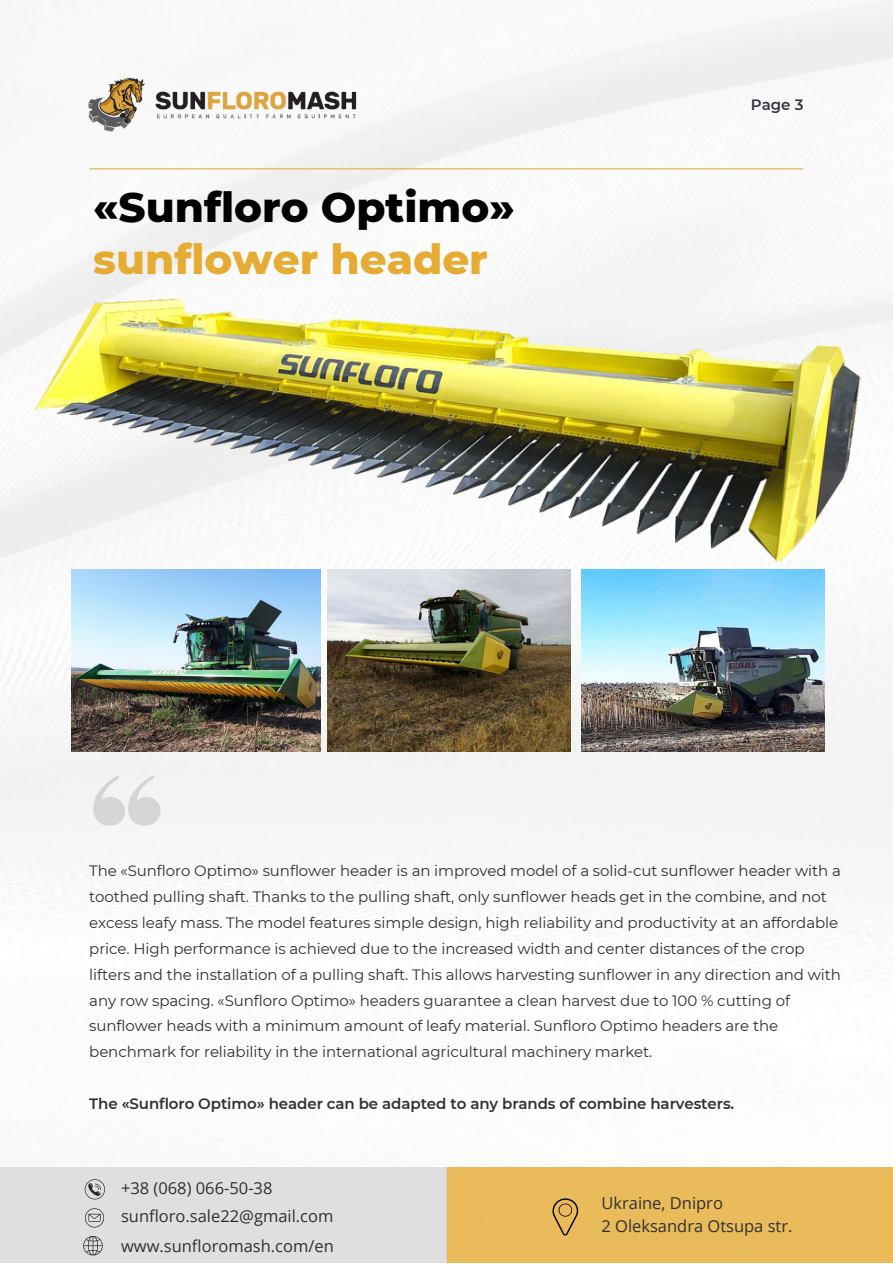
<style>
.page{position:relative;width:893px;height:1264px;background:#fff}
.page>*{position:absolute;margin:0;border:0;box-sizing:border-box;transform-origin:0 0}
.t1{font:800 42px "Montserrat";color:#000}
.t2{font:800 42px "Montserrat";color:#e5ab32}
.t3{font:16.5px/22.5px "Open Sans";color:#303030}
.t4{font:15px/25.8px "Montserrat";letter-spacing:-.005em;color:#303030}
.t5{font:600 15px "Montserrat";letter-spacing:-.005em;color:#303030}
.t6{font:600 15px "Montserrat";color:#333540}
</style>
<div class="page">
<img style="left:0;top:0;width:892px;height:977px">
<hr style="left:89px;top:168px;width:714px;height:1px;background:#e1af40">
<img style="left:34px;top:268px;width:827px;height:294px">
<svg style="left:93px;top:775px;width:68px;height:50px"></svg>
<img style="left:328px;top:569px;width:242px;height:182px">
<img style="left:72px;top:569px;width:248px;height:182px">
<img style="left:581px;top:569px;width:243px;height:182px">
<img style="left:84px;top:75px;width:278px;height:64px">
<div style="left:446px;top:1167px;width:446px;height:95px;background:#e9bb5a"></div>
<div style="left:0;top:1167px;width:446px;height:95px;background:#d9d9d9"></div>
<svg style="left:83px;top:1236px;width:20px;height:19px"></svg>
<svg style="left:552px;top:1198px;width:26px;height:37px"></svg>
<svg style="left:85px;top:1208px;width:19px;height:19px"></svg>
<svg style="left:85px;top:1179px;width:20px;height:20px"></svg>
<h1 class="t1" style="left:93px;top:181px;width:423px">«Sunfloro Optimo»</h1>
<h1 class="t2" style="left:93px;top:233px;width:396px">sunflower header</h1>
<p class="t6" style="left:750px;top:95px;width:54px">Page 3</p>
<p class="t4" style="left:89px;top:858px;width:753px">The «Sunfloro Optimo» sunflower header is an improved model of a solid-cut sunflower header with a toothed pulling shaft. Thanks to the pulling shaft, only sunflower heads get in the combine, and not excess leafy mass. The model features simple design, high reliability and productivity at an affordable price. High performance is achieved due to the increased width and center distances of the crop lifters and the installation of a pulling shaft. This allows harvesting sunflower in any direction and with any row spacing. «Sunfloro Optimo» headers guarantee a clean harvest due to 100 % cutting of sunflower heads with a minimum amount of leafy material. Sunfloro Optimo headers are the benchmark for reliability in the international agricultural machinery market.</p>
<p class="t5" style="left:89px;top:1094px;width:646px">The «Sunfloro Optimo» header can be adapted to any brands of combine harvesters.</p>
<p class="t3" style="left:121px;top:1176px;width:153px">+38 (068) 066-50-38</p>
<p class="t3" style="left:121px;top:1204px;width:214px">sunfloro.sale22@gmail.com</p>
<p class="t3" style="left:121px;top:1233px;width:214px">www.sunfloromash.com/en</p>
<p class="t3" style="left:601px;top:1191px;width:192px">Ukraine, Dnipro<br>2 Oleksandra Otsupa str.</p>
</div>
